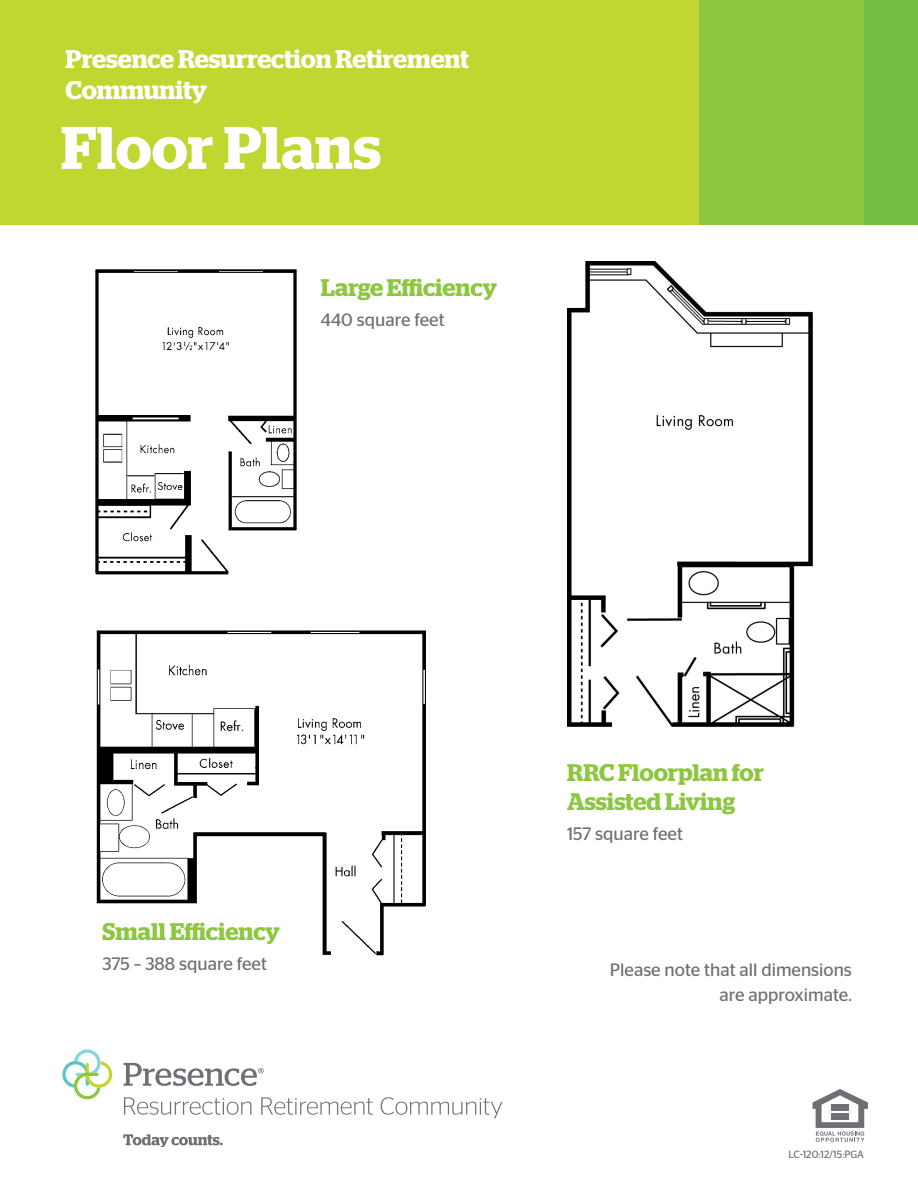
<style>
.page{position:relative;width:918px;height:1188px;background:#fff}
.page>*{position:absolute;margin:0;border:0;box-sizing:border-box;transform-origin:0 0}
.t1{font:600 60px "Stag";letter-spacing:.01em;color:#fff}
.t2{font:600 25.5px/30.6px "Stag";color:#fff}
.t3{font:600 24px/28.8px "Stag";color:#8dc63f}
.t4{font:18px/25.5px "Stag Sans";color:#6e7076;text-align:right}
.t5{font:10.5px "Stag Sans";color:#6e7076}
</style>
<div class="page">
<svg style="left:124px;top:1063px;width:140px;height:23px"></svg>
<svg style="left:62px;top:1049px;width:50px;height:50px"></svg>
<svg style="left:124px;top:1097px;width:127px;height:18px"></svg>
<svg style="left:261px;top:1097px;width:112px;height:18px"></svg>
<svg style="left:381px;top:1097px;width:121px;height:22px"></svg>
<svg style="left:123px;top:1134px;width:100px;height:12px"></svg>
<div style="left:0;top:0;width:918px;height:225px;background:#bfd730"></div>
<div style="left:700px;top:0;width:218px;height:225px;background:#8dc63f"></div>
<div style="left:864px;top:0;width:54px;height:225px;background:#72bf44"></div>
<svg style="left:813px;top:1089px;width:55px;height:53px"></svg>
<div style="left:831px;top:1105px;width:17px;height:6px;background:#6e7076"></div>
<div style="left:831px;top:1114px;width:17px;height:6px;background:#6e7076"></div>
<img style="left:96px;top:630px;width:330px;height:326px">
<img style="left:567px;top:261px;width:246px;height:465px">
<img style="left:95px;top:269px;width:202px;height:306px">
<h2 class="t2" style="left:66px;top:44px;width:405px">Presence Resurrection Retirement<br>Community</h2>
<h1 class="t1" style="left:61px;top:113px;width:322px">Floor Plans</h1>
<h3 class="t3" style="left:321px;top:273px;width:178px">Large Efficiency</h3>
<p class="t4" style="left:321px;top:307px;width:125px">440 square feet</p>
<h3 class="t3" style="left:103px;top:917px;width:179px">Small Efficiency</h3>
<p class="t4" style="left:103px;top:951px;width:166px">375 – 388 square feet</p>
<h3 class="t3" style="left:567px;top:758px;width:198px">RRC Floorplan for<br>Assisted Living</h3>
<p class="t4" style="left:567px;top:821px;width:118px">157 square feet</p>
<p class="t4" style="left:610px;top:957px;width:243px">Please note that all dimensions are approximate.</p>
<p class="t5" style="left:789px;top:1149px;width:77px">LC-120:12/15:PGA</p>
</div>
